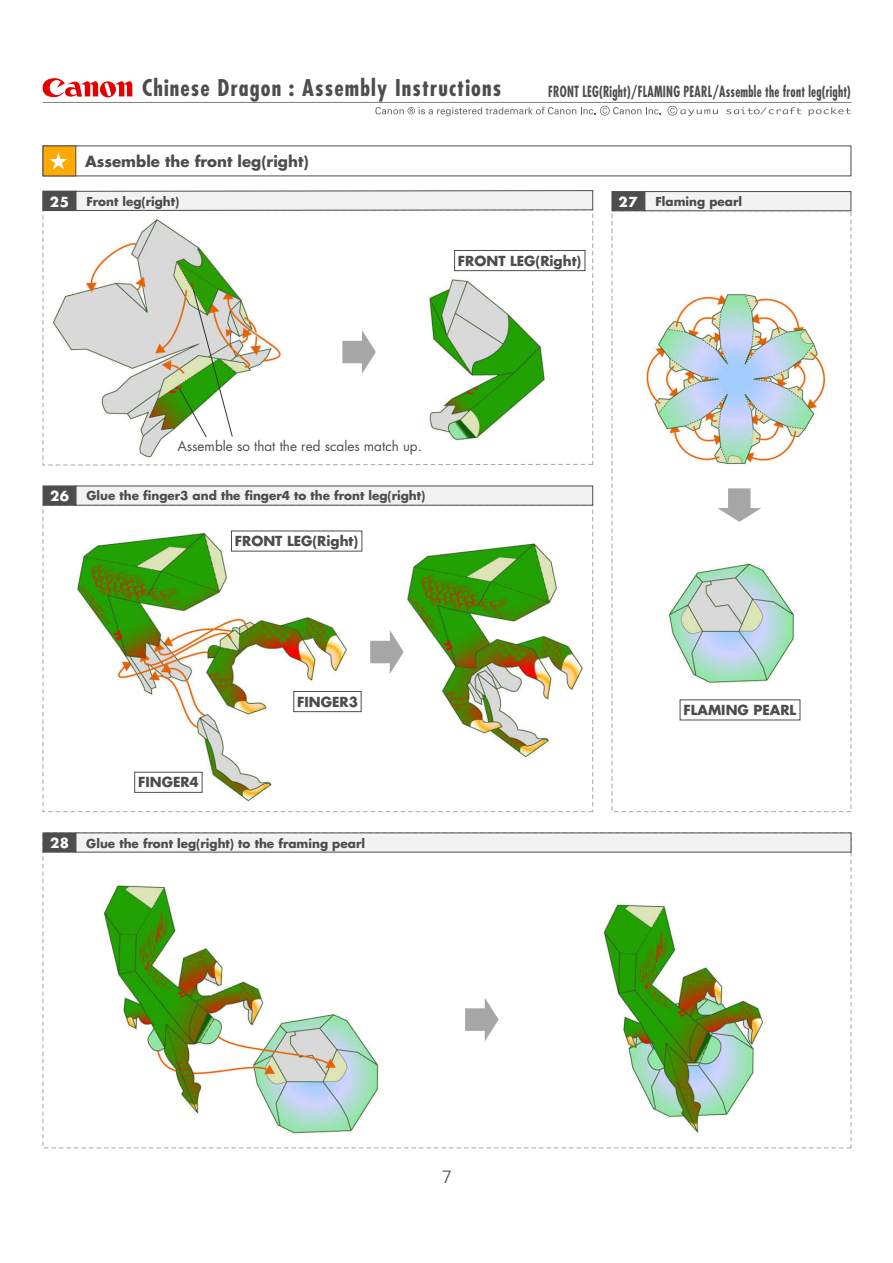
<style>
.page{position:relative;width:893px;height:1263px;background:#fff}
.page>*{position:absolute;margin:0;border:0;box-sizing:border-box;transform-origin:0 0}
.t1{font:700 condensed 22.5px "Futura";letter-spacing:.05em;color:#4d4d4d}
.t2{font:300 18px "Univers";color:#4d4d4d}
.t3{font:700 condensed 15px "Futura";letter-spacing:.02em;color:#4d4d4d;scale:.8 1}
.t4{font:700 15px "Futura";color:#4d4d4d}
.t5{font:700 13.5px "Futura";color:#4c4c4c}
.t6{font:13.5px "Futura";color:#4d4d4d}
.t7{font:700 13.5px "Futura";letter-spacing:.05em;color:#fff}
.t8{font:700 12px "Futura";color:#4c4c4c}
</style>
<div class="page">
<img style="left:42px;top:84px;width:810px;height:1065px">
<div style="left:76px;top:833px;width:775px;height:19px;background:#f2f2f2"></div>
<div style="left:43px;top:833px;width:33px;height:19px;background:#4d4d4d"></div>
<div style="left:728px;top:488px;width:23px;height:23px;background:#a6a6a6"></div>
<svg style="left:718px;top:508px;width:43px;height:14px"></svg>
<div style="left:370px;top:641px;width:23px;height:22px;background:#a6a6a6"></div>
<svg style="left:390px;top:630px;width:14px;height:44px"></svg>
<div style="left:465px;top:1008px;width:23px;height:23px;background:#a6a6a6"></div>
<svg style="left:485px;top:998px;width:14px;height:43px"></svg>
<div style="left:43px;top:146px;width:33px;height:30px;background:#fa0"></div>
<svg style="left:50px;top:153px;width:17px;height:16px"></svg>
<svg style="left:43px;top:211px;width:550px;height:254px"></svg>
<svg style="left:75px;top:190px;width:518px;height:21px"></svg>
<div style="left:43px;top:191px;width:33px;height:20px;background:#4d4d4d"></div>
<div style="left:43px;top:505px;width:550px;height:307px;border:1px dashed #a6a6a6"></div>
<div style="left:76px;top:486px;width:517px;height:19px;background:#f2f2f2"></div>
<div style="left:43px;top:486px;width:33px;height:19px;background:#4d4d4d"></div>
<div style="left:612px;top:210px;width:239px;height:602px;border:1px dashed #a6a6a6"></div>
<div style="left:644px;top:191px;width:207px;height:20px;background:#f2f2f2;border:1px solid #4d4d4d"></div>
<div style="left:612px;top:191px;width:33px;height:20px;background:#4d4d4d"></div>
<img style="left:179px;top:289px;width:54px;height:148px">
<hr style="left:43px;top:102px;width:808px;height:1px;background:#808080">
<svg style="left:43px;top:78px;width:89px;height:19px"></svg>
<svg style="left:375px;top:106px;width:285px;height:10px"></svg>
<svg style="left:667px;top:106px;width:51px;height:10px"></svg>
<svg style="left:726px;top:107px;width:75px;height:7px"></svg>
<svg style="left:809px;top:107px;width:42px;height:9px"></svg>
<div style="left:293px;top:691px;width:69px;height:21px;background:#fff;border:1px solid #4d4d4d"></div>
<div style="left:134px;top:772px;width:68px;height:21px;background:#fff;border:1px solid #4d4d4d"></div>
<div style="left:454px;top:250px;width:131px;height:21px;background:#fff;border:1px solid #4d4d4d"></div>
<div style="left:231px;top:531px;width:131px;height:20px;background:#fff"></div>
<div style="left:680px;top:699px;width:120px;height:21px;background:#fff"></div>
<p class="t1" style="left:142px;top:74px;width:361px">Chinese Dragon : Assembly Instructions</p>
<p class="t3" style="left:548px;top:82px;width:380px">FRONT LEG(Right)/FLAMING PEARL/Assemble the front leg(right)</p>
<p class="t4" style="left:85px;top:151px;width:225px">Assemble the front leg(right)</p>
<p class="t8" style="left:86px;top:193px;width:94px">Front leg(right)</p>
<p class="t7" style="left:50px;top:193px;width:21px">25</p>
<p class="t7" style="left:618px;top:193px;width:21px">27</p>
<p class="t5" style="left:458px;top:251px;width:125px">FRONT LEG(Right)</p>
<p class="t8" style="left:655px;top:193px;width:88px">Flaming pearl</p>
<p class="t7" style="left:50px;top:487px;width:21px">26</p>
<p class="t6" style="left:177px;top:438px;width:246px">Assemble so that the red scales match up.</p>
<p class="t8" style="left:86px;top:488px;width:340px">Glue the finger3 and the finger4 to the front leg(right)</p>
<p class="t5" style="left:235px;top:532px;width:125px">FRONT LEG(Right)</p>
<p class="t5" style="left:297px;top:692px;width:62px">FINGER3</p>
<p class="t5" style="left:138px;top:773px;width:62px">FINGER4</p>
<p class="t7" style="left:50px;top:833px;width:21px">28</p>
<p class="t8" style="left:86px;top:835px;width:280px">Glue the front leg(right) to the framing pearl</p>
<p class="t5" style="left:683px;top:701px;width:114px">FLAMING PEARL</p>
<p class="t2" style="left:442px;top:1166px;width:12px">7</p>
</div>
